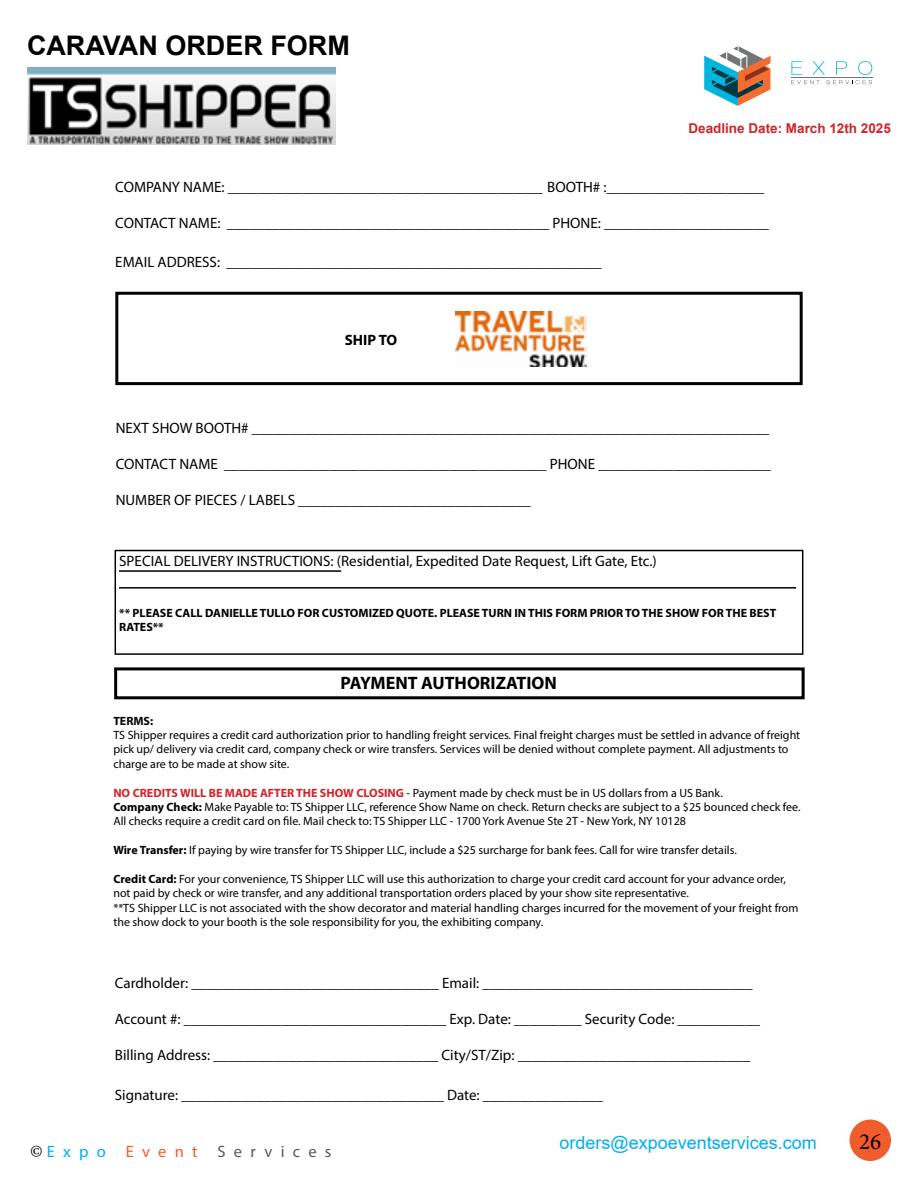
<style>
.page{position:relative;width:918px;height:1188px;background:#fff}
.page>*{position:absolute;margin:0;border:0;box-sizing:border-box;transform-origin:0 0}
.t1{font:700 27px "Arial";color:#000}
.t2{font:23.1px "Minion Pro";color:#000}
.t3{font:18px "Arial";color:#00aeef}
.t4{font:700 18px "Myriad Pro";color:#000}
.t5{font:16.5px "Myriad Pro";letter-spacing:.5em;color:#58585b}
.t6{font:15px "Myriad Pro";color:#000}
.t7{font:700 15px "Myriad Pro";color:#000}
.t8{font:700 13.5px "Arial";color:#d2232a}
.t9{font:12px/14.4px "Myriad Pro";color:#000}
.t10{font:700 12px/14.4px "Myriad Pro";color:#000}
.s1{font-weight:700;color:#d2232a}
.s2{font-weight:700}
.s3{font-family:"Minion Pro";font-size:18px;color:#000}
.s4{color:#00aeef}
.s5{color:#f15c2a}
</style>
<div class="page">
<div style="left:850px;top:1120px;width:41px;height:41px;background:#f15c2c;border-radius:50%"></div>
<img style="left:27px;top:67px;width:309px;height:78px">
<div style="left:115px;top:292px;width:688px;height:93px;border:3px solid #000"></div>
<img style="left:456px;top:311px;width:130px;height:56px">
<hr style="left:119px;top:570px;width:222px;height:2px;background:#000">
<hr style="left:119px;top:587px;width:677px;height:2px;background:#000">
<div style="left:115px;top:550px;width:688px;height:105px;border:2px solid #000"></div>
<div style="left:114px;top:667px;width:691px;height:32px;border:3px solid #000"></div>
<svg style="left:791px;top:61px;width:81px;height:23px"></svg>
<hr style="left:791px;top:77px;width:82px;height:1px;background:#747575">
<svg style="left:704px;top:46px;width:67px;height:60px"></svg>
<h1 class="t1" style="left:27px;top:26px;width:324px">CARAVAN ORDER FORM</h1>
<p class="t8" style="left:688px;top:119px;width:204px">Deadline Date: March 12th 2025</p>
<p class="t6" style="left:115px;top:177px;width:650px">COMPANY NAME: __________________________________________ BOOTH# :_____________________</p>
<p class="t6" style="left:115px;top:213px;width:655px">CONTACT NAME: ___________________________________________ PHONE: ______________________</p>
<p class="t6" style="left:115px;top:253px;width:488px">EMAIL ADDRESS: __________________________________________________</p>
<p class="t7" style="left:345px;top:330px;width:54px">SHIP TO</p>
<p class="t6" style="left:116px;top:419px;width:655px">NEXT SHOW BOOTH# _____________________________________________________________________</p>
<p class="t6" style="left:116px;top:455px;width:657px">CONTACT NAME ___________________________________________ PHONE _______________________</p>
<p class="t6" style="left:116px;top:491px;width:417px">NUMBER OF PIECES / LABELS _______________________________</p>
<p class="t6" style="left:119px;top:552px;width:539px">SPECIAL DELIVERY INSTRUCTIONS: (Residential, Expedited Date Request, Lift Gate, Etc.)</p>
<p class="t10" style="left:119px;top:605px;width:659px">** PLEASE CALL DANIELLE TULLO FOR CUSTOMIZED QUOTE. PLEASE TURN IN THIS FORM PRIOR TO THE SHOW FOR THE BEST<br>RATES**</p>
<h3 class="t4" style="left:341px;top:671px;width:218px">PAYMENT AUTHORIZATION</h3>
<p class="t10" style="left:113px;top:713px;width:41px">TERMS:</p>
<p class="t9" style="left:113px;top:728px;width:688px">TS Shipper requires a credit card authorization prior to handling freight services. Final freight charges must be settled in advance of freight pick up/ delivery via credit card, company check or wire transfers. Services will be denied without complete payment. All adjustments to charge are to be made at show site.</p>
<p class="t9" style="left:113px;top:785px;width:689px"><span class="s1">NO CREDITS WILL BE MADE AFTER THE SHOW CLOSING</span> - Payment made by check must be in US dollars from a US Bank.<br><span class="s2">Company Check:</span> Make Payable to: TS Shipper LLC, reference Show Name on check. Return checks are subject to a $25 bounced check fee.<br>All checks require a credit card on file. Mail check to: TS Shipper LLC - 1700 York Avenue Ste 2T - New York, NY 10128</p>
<p class="t9" style="left:113px;top:843px;width:625px"><span class="s2">Wire Transfer:</span> If paying by wire transfer for TS Shipper LLC, include a $25 surcharge for bank fees. Call for wire transfer details.</p>
<p class="t9" style="left:113px;top:872px;width:687px"><span class="s2">Credit Card:</span> For your convenience, TS Shipper LLC will use this authorization to charge your credit card account for your advance order, not paid by check or wire transfer, and any additional transportation orders placed by your show site representative.<br>**TS Shipper LLC is not associated with the show decorator and material handling charges incurred for the movement of your freight from the show dock to your booth is the sole responsibility for you, the exhibiting company.</p>
<p class="t6" style="left:115px;top:974px;width:639px">Cardholder: _________________________________ Email: ____________________________________</p>
<p class="t6" style="left:115px;top:1010px;width:647px">Account #: ___________________________________ Exp. Date: _________ Security Code: ___________</p>
<p class="t6" style="left:115px;top:1046px;width:637px">Billing Address: ______________________________ City/ST/Zip: _______________________________</p>
<p class="t6" style="left:115px;top:1085px;width:489px">Signature: ___________________________________ Date: ________________</p>
<h3 class="t5" style="left:30px;top:1141px;width:303px"><span class="s3">©</span> <span class="s4">Expo</span> <span class="s5">Event</span> Services</h3>
<h3 class="t3" style="left:559px;top:1130px;width:259px">orders@expoeventservices.com</h3>
<h2 class="t2" style="left:859px;top:1126px;width:24px">26</h2>
</div>
